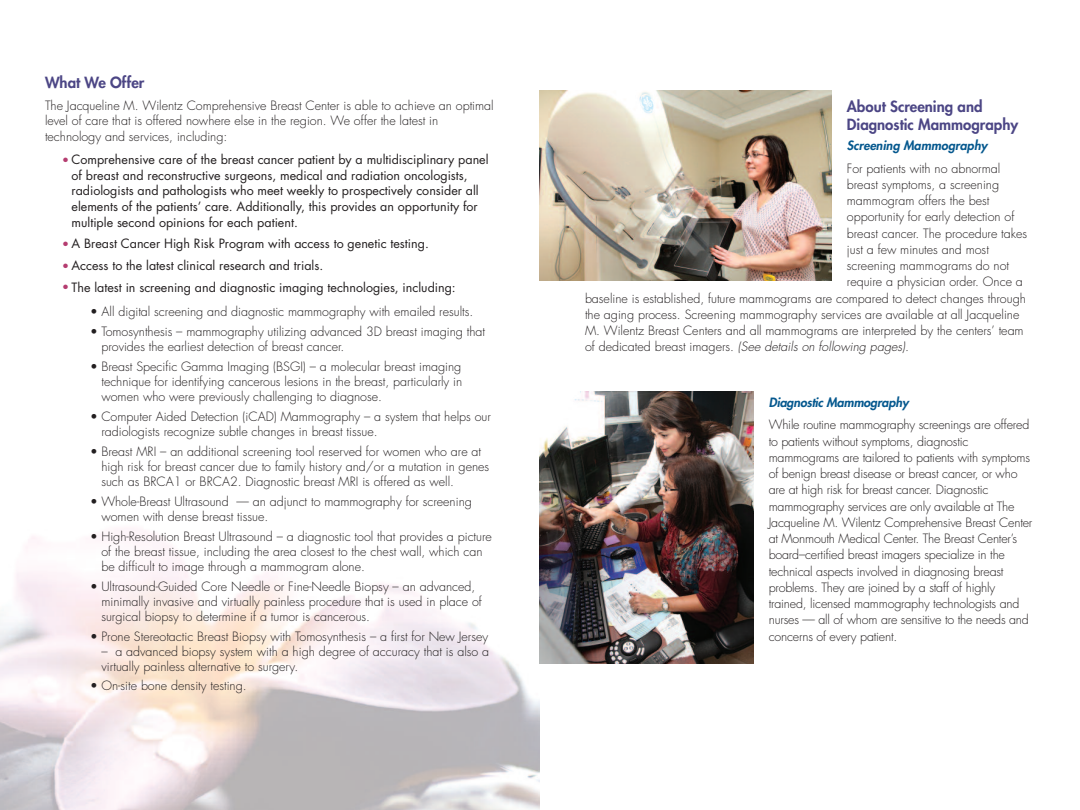
<style>
.page{position:relative;width:1080px;height:810px;background:#fff}
.page>*{position:absolute;margin:0;border:0;box-sizing:border-box;transform-origin:0 0}
.t1{font:800 15px/17.5px "Futura";color:#4c4685}
.t2{font:300 12.5px/16.2px "Futura";color:#231f20}
.t3{font:12.5px/15.6px "Futura";color:#231f20}
.t4{font:italic 300 12.5px "Futura";letter-spacing:.005em;color:#231f20}
.t5{font:italic 800 12.5px "Futura";letter-spacing:-.01em;color:#05588e}
.s1{font-style:normal}
</style>
<div class="page">
<img style="left:0;top:462px;width:540px;height:348px">
<img style="left:540px;top:90px;width:292px;height:191px">
<img style="left:540px;top:391px;width:214px;height:273px">
<p class="t1" style="left:45px;top:75px;width:101px">What We Offer</p>
<p class="t2" style="left:45px;top:98px;width:450px;line-height:15.6px">The Jacqueline M. Wilentz Comprehensive Breast Center is able to achieve an optimal level of care that is offered nowhere else in the region. We offer the latest in technology and services, including:</p>
<p class="t3" style="left:72px;top:153px;width:419px;text-indent:-9px"><sup>●</sup> Comprehensive care of the breast cancer patient by a multidisciplinary panel of breast and reconstructive surgeons, medical and radiation oncologists, radiologists and pathologists who meet weekly to prospectively consider all elements of the patients’ care. Additionally, this provides an opportunity for multiple second opinions for each patient.</p>
<p class="t3" style="left:63px;top:237px;width:367px"><sup>●</sup> A Breast Cancer High Risk Program with access to genetic testing.</p>
<p class="t3" style="left:63px;top:259px;width:262px"><sup>●</sup> Access to the latest clinical research and trials.</p>
<p class="t3" style="left:63px;top:280px;width:394px"><sup>●</sup> The latest in screening and diagnostic imaging technologies, including:</p>
<p class="t2" style="left:90px;top:304px;width:385px">• All digital screening and diagnostic mammography with emailed results.</p>
<p class="t2" style="left:101px;top:325px;width:385px;line-height:15px;text-indent:-11px">• Tomosynthesis – mammography utilizing advanced 3D breast imaging that provides the earliest detection of breast cancer.</p>
<p class="t2" style="left:101px;top:360px;width:362px;line-height:15px;text-align:justify;text-indent:-11px">• Breast Specific Gamma Imaging (BSGI) – a molecular breast imaging technique for identifying cancerous lesions in the breast, particularly in women who were previously challenging to diagnose.</p>
<p class="t2" style="left:101px;top:410px;width:391px;line-height:15px;text-indent:-11px">• Computer Aided Detection (iCAD) Mammography – a system that helps our radiologists recognize subtle changes in breast tissue.</p>
<p class="t2" style="left:101px;top:445px;width:389px;line-height:15px;text-indent:-11px">• Breast MRI – an additional screening tool reserved for women who are at high risk for breast cancer due to family history and/or a mutation in genes such as BRCA1 or BRCA2. Diagnostic breast MRI is offered as well.</p>
<p class="t2" style="left:101px;top:495px;width:372px;line-height:15px;text-indent:-11px">• Whole-Breast Ultrasound — an adjunct to mammography for screening women with dense breast tissue.</p>
<p class="t2" style="left:101px;top:530px;width:392px;line-height:15px;text-indent:-11px">• High-Resolution Breast Ultrasound – a diagnostic tool that provides a picture of the breast tissue, including the area closest to the chest wall, which can be difficult to image through a mammogram alone.</p>
<p class="t2" style="left:101px;top:580px;width:382px;line-height:15px;text-indent:-11px">• Ultrasound-Guided Core Needle or Fine-Needle Biopsy – an advanced, minimally invasive and virtually painless procedure that is used in place of surgical biopsy to determine if a tumor is cancerous.</p>
<p class="t2" style="left:90px;top:629px;width:400px">• Prone Stereotactic Breast Biopsy with Tomosynthesis – a first for New Jersey</p>
<p class="t2" style="left:101px;top:645px;width:389px;line-height:15px">– a advanced biopsy system with a high degree of accuracy that is also a virtually painless alternative to surgery.</p>
<p class="t2" style="left:90px;top:679px;width:158px">• On-site bone density testing.</p>
<p class="t1" style="left:847px;top:99px;width:173px">About Screening and<br>Diagnostic Mammography</p>
<p class="t5" style="left:847px;top:139px;width:142px">Screening Mammography</p>
<p class="t2" style="left:847px;top:161px;width:155px">For patients with no abnormal</p>
<p class="t2" style="left:847px;top:177px;width:154px">breast symptoms, a screening</p>
<p class="t2" style="left:847px;top:193px;width:144px">mammogram offers the best</p>
<p class="t2" style="left:847px;top:210px;width:169px">opportunity for early detection of</p>
<p class="t2" style="left:847px;top:226px;width:182px">breast cancer. The procedure takes</p>
<p class="t2" style="left:847px;top:242px;width:144px">just a few minutes and most</p>
<p class="t2" style="left:847px;top:258px;width:164px">screening mammograms do not</p>
<p class="t2" style="left:847px;top:275px;width:178px">require a physician order. Once a</p>
<p class="t2" style="left:585px;top:291px;width:442px">baseline is established, future mammograms are compared to detect changes through</p>
<p class="t2" style="left:585px;top:307px;width:436px">the aging process. Screening mammography services are available at all Jacqueline</p>
<p class="t2" style="left:585px;top:323px;width:440px">M. Wilentz Breast Centers and all mammograms are interpreted by the centers’ team</p>
<p class="t4" style="left:585px;top:341px;width:326px"><span class="s1">of dedicated breast imagers.</span> (See details on following pages).</p>
<p class="t5" style="left:769px;top:396px;width:141px">Diagnostic Mammography</p>
<p class="t2" style="left:769px;top:418px;width:265px">While routine mammography screenings are offered to patients without symptoms, diagnostic mammograms are tailored to patients with symptoms of benign breast disease or breast cancer, or who are at high risk for breast cancer. Diagnostic mammography services are only available at The Jacqueline M. Wilentz Comprehensive Breast Center at Monmouth Medical Center. The Breast Center’s board–certified breast imagers specialize in the technical aspects involved in diagnosing breast problems. They are joined by a staff of highly trained, licensed mammography technologists and nurses — all of whom are sensitive to the needs and concerns of every patient.</p>
</div>
